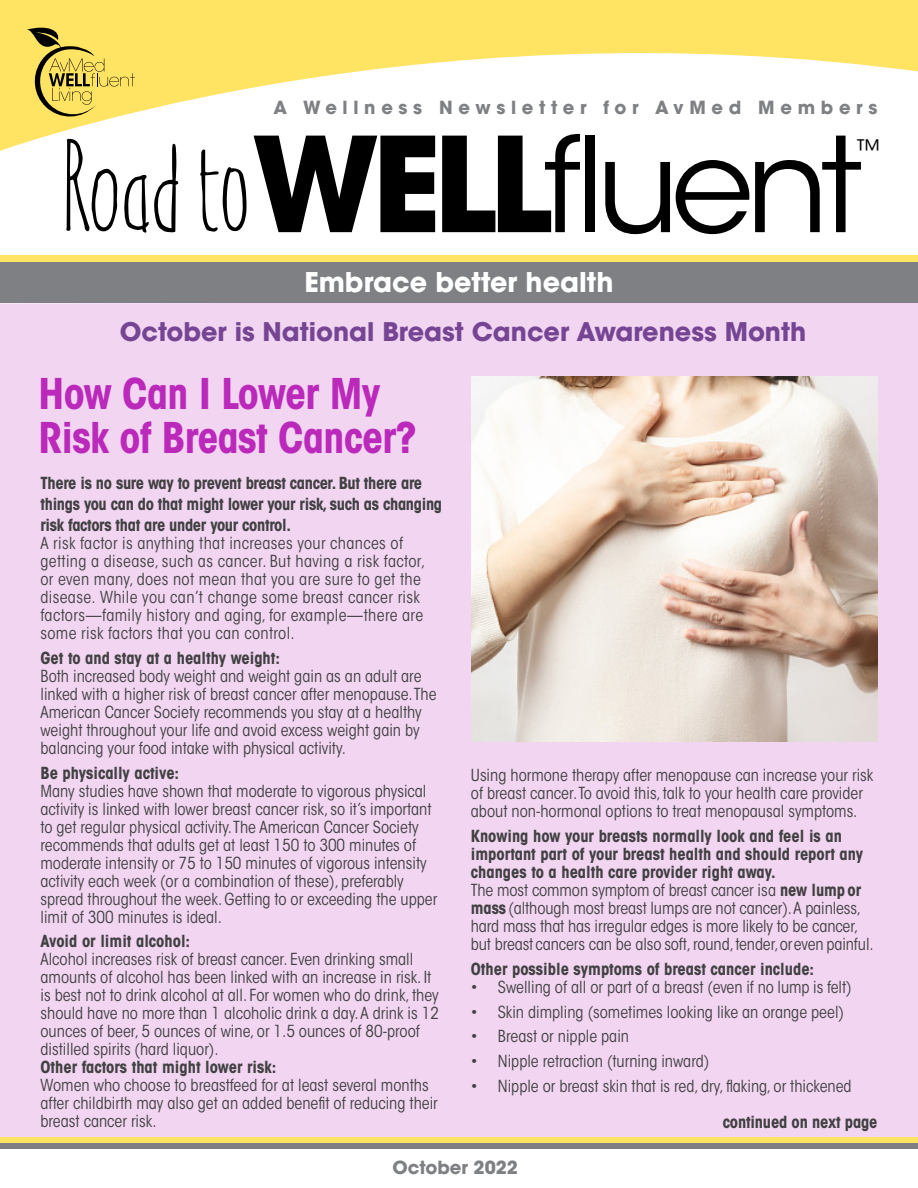
<style>
.page{position:relative;width:918px;height:1188px;background:#fff}
.page>*{position:absolute;margin:0;border:0;box-sizing:border-box;transform-origin:0 0}
.t1{font:130.5px "ITC Avant Garde Std";letter-spacing:-.06em;color:#000}
.t2{font:120px "Amatic Mod ON Ept TWO";color:#000}
.t3{font:700 condensed 42px/43.5px "ITC Avant Garde Std";letter-spacing:-.015em;color:#bb29bb}
.t4{font:700 27px "ITC Avant Garde Std";color:#fff}
.t5{font:700 25.5px "ITC Avant Garde Std";color:#754594}
.t6{font:25.35px "ITC Avant Garde Std";color:#000}
.t7{font:700 18px "ITC Avant Garde Std";letter-spacing:.315em;color:#7e8083}
.t8{font:700 18px "ITC Avant Garde Std";color:#7e8083}
.t9{font:condensed 16.5px/18px "ITC Avant Garde Std";color:#414042}
.t10{font:700 condensed 16.5px/21px "ITC Avant Garde Std";letter-spacing:-.01em;color:#414042}
.t11{font:condensed 16.5px/18px "ITC Avant Garde Std";letter-spacing:.02em;color:#414042}
.s1{font-weight:700}
</style>
<div class="page">
<div style="left:0;top:303px;width:918px;height:834px;background:#f1d5f1"></div>
<div style="left:0;top:1137px;width:918px;height:9px;background:#ffe363"></div>
<div style="left:0;top:1143px;width:918px;height:6px;background:#7e8083"></div>
<svg style="left:0;top:0;width:918px;height:151px"></svg>
<svg style="left:26px;top:28px;width:109px;height:89px"></svg>
<div style="left:0;top:255px;width:918px;height:40px;background:#ffe363"></div>
<div style="left:0;top:262px;width:918px;height:41px;background:#7e8083"></div>
<img style="left:472px;top:377px;width:406px;height:365px">
<p class="t7" style="left:273px;top:96px;width:606px">A Wellness Newsletter for AvMed Members</p>
<h1 class="t1" style="left:252px;top:106px;width:612px"><span class="s1">WELL</span>fluent</h1>
<h2 class="t2" style="left:60px;top:107px;width:192px">Road to</h2>
<h3 class="t6" style="left:857px;top:133px;width:27px">™</h3>
<h3 class="t4" style="left:305px;top:265px;width:310px">Embrace better health</h3>
<h3 class="t5" style="left:120px;top:315px;width:688px">October is National Breast Cancer Awareness Month</h3>
<h3 class="t3" style="left:39px;top:372px;width:380px">How Can I Lower My<br>Risk of Breast Cancer?</h3>
<p class="t10" style="left:40px;top:472px;width:403px">There is no sure way to prevent breast cancer. But there are things you can do that might lower your risk, such as changing risk factors that are under your control.</p>
<p class="t11" style="left:40px;top:534px;width:386px">A risk factor is anything that increases your chances of getting a disease, such as cancer. But having a risk factor, or even many, does not mean that you are sure to get the disease. While you can’t change some breast cancer risk factors—family history and aging, for example—there are some risk factors that you can control.</p>
<p class="t10" style="left:40px;top:647px;width:241px">Get to and stay at a healthy weight:</p>
<p class="t9" style="left:40px;top:667px;width:398px">Both increased body weight and weight gain as an adult are linked with a higher risk of breast cancer after menopause. The American Cancer Society recommends you stay at a healthy weight throughout your life and avoid excess weight gain by balancing your food intake with physical activity.</p>
<p class="t10" style="left:40px;top:762px;width:140px">Be physically active:</p>
<p class="t9" style="left:40px;top:782px;width:398px">Many studies have shown that moderate to vigorous physical activity is linked with lower breast cancer risk, so it’s important to get regular physical activity. The American Cancer Society recommends that adults get at least 150 to 300 minutes of moderate intensity or 75 to 150 minutes of vigorous intensity activity each week (or a combination of these), preferably spread throughout the week. Getting to or exceeding the upper limit of 300 minutes is ideal.</p>
<p class="t10" style="left:40px;top:931px;width:151px">Avoid or limit alcohol:</p>
<p class="t9" style="left:40px;top:950px;width:400px">Alcohol increases risk of breast cancer. Even drinking small amounts of alcohol has been linked with an increase in risk. It is best not to drink alcohol at all. For women who do drink, they should have no more than 1 alcoholic drink a day. A drink is 12 ounces of beer, 5 ounces of wine, or 1.5 ounces of 80-proof distilled spirits (hard liquor).</p>
<p class="t10" style="left:40px;top:1057px;width:237px">Other factors that might lower risk:</p>
<p class="t9" style="left:40px;top:1076px;width:399px">Women who choose to breastfeed for at least several months after childbirth may also get an added benefit of reducing their breast cancer risk.</p>
<p class="t9" style="left:471px;top:766px;width:404px">Using hormone therapy after menopause can increase your risk of breast cancer. To avoid this, talk to your health care provider about non-hormonal options to treat menopausal symptoms.</p>
<p class="t9" style="left:471px;top:827px;width:404px"><span class="s1">Knowing how your breasts normally look and feel is an important part of your breast health and should report any changes to a health care provider right away.<br></span>The most common symptom of breast cancer is a <span class="s1">new lump or mass</span> (although most breast lumps are not cancer). A painless, hard mass that has irregular edges is more likely to be cancer, but breast cancers can be also soft, round, tender, or even painful.</p>
<p class="t10" style="left:471px;top:958px;width:345px">Other possible symptoms of breast cancer include:</p>
<p class="t9" style="left:471px;top:978px;width:382px">• Swelling of all or part of a breast (even if no lump is felt)</p>
<p class="t9" style="left:471px;top:1003px;width:375px">• Skin dimpling (sometimes looking like an orange peel)</p>
<p class="t9" style="left:471px;top:1027px;width:160px">• Breast or nipple pain</p>
<p class="t9" style="left:471px;top:1052px;width:240px">• Nipple retraction (turning inward)</p>
<p class="t9" style="left:471px;top:1077px;width:382px">• Nipple or breast skin that is red, dry, flaking, or thickened</p>
<p class="t10" style="left:723px;top:1111px;width:156px">continued on next page</p>
<p class="t8" style="left:392px;top:1156px;width:127px">October 2022</p>
</div>
